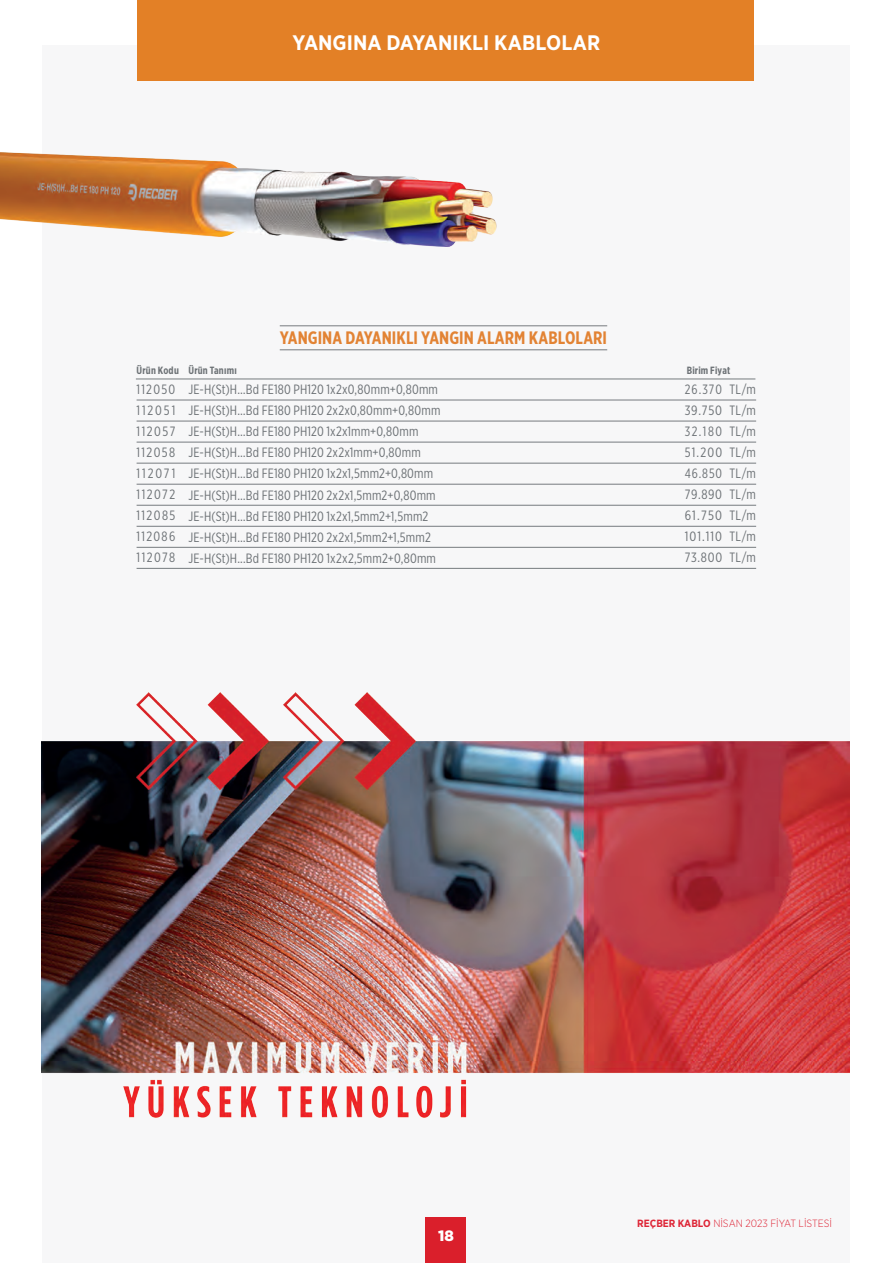
<style>
.page{position:relative;width:893px;height:1263px;background:#fff}
.page>*{position:absolute;margin:0;border:0;box-sizing:border-box;transform-origin:0 0}
.t1{font:700 21px "Gotham Narrow";color:#fff}
.t2{font:700 18px "Gotham X Narrow";letter-spacing:.005em;color:#e28334}
.t3{font:900 15px "Gotham";color:#fff}
.t4{font:13.5px/21px "Gotham X Narrow";letter-spacing:.015em;color:#6d7276;text-align:justify}
.t5{font:300 10.5px "Gotham Narrow";color:#de2637}
.t6{font:700 10.5px "Gotham X Narrow";letter-spacing:.02em;color:#6d7276}
.s1{font-weight:700}
</style>
<div class="page">
<div style="left:42px;top:45px;width:808px;height:1218px;background:#f7f7f8"></div>
<div style="left:426px;top:1218px;width:40px;height:45px;background:#da1f2b"></div>
<div style="left:137px;top:0;width:616px;height:81px;background:#e38026"></div>
<img style="left:0;top:152px;width:497px;height:95px">
<hr style="left:137px;top:400px;width:619px;height:1px;background:#767b7f">
<hr style="left:136px;top:379px;width:619px;height:1px;background:#767b7f">
<hr style="left:137px;top:421px;width:619px;height:1px;background:#767b7f">
<hr style="left:137px;top:442px;width:619px;height:1px;background:#767b7f">
<hr style="left:137px;top:463px;width:619px;height:1px;background:#767b7f">
<hr style="left:137px;top:484px;width:619px;height:1px;background:#767b7f">
<hr style="left:137px;top:505px;width:619px;height:1px;background:#767b7f">
<hr style="left:137px;top:526px;width:619px;height:1px;background:#767b7f">
<hr style="left:137px;top:547px;width:619px;height:1px;background:#767b7f">
<hr style="left:137px;top:568px;width:619px;height:1px;background:#767b7f">
<hr style="left:280px;top:349px;width:327px;height:1px;background:#767b7f">
<hr style="left:280px;top:325px;width:327px;height:1px;background:#767b7f">
<img style="left:42px;top:692px;width:808px;height:425px">
<h1 class="t1" style="left:293px;top:29px;width:309px">YANGINA DAYANIKLI KABLOLAR</h1>
<h2 class="t2" style="left:280px;top:326px;width:329px">YANGINA DAYANIKLI YANGIN ALARM KABLOLARI</h2>
<p class="t6" style="left:137px;top:364px;width:102px">Ürün Kodu Ürün Tanımı</p>
<p class="t6" style="left:687px;top:364px;width:45px">Birim Fiyat</p>
<p class="t4" style="left:137px;top:379px;width:40px">112050<br>112051<br>112057<br>112058<br>112071<br>112072<br>112085<br>112086<br>112078</p>
<p class="t4" style="left:685px;top:379px;width:39px">26.370<br>39.750<br>32.180<br>51.200<br>46.850<br>79.890<br>61.750<br>101.110<br>73.800</p>
<p class="t4" style="left:730px;top:379px;width:28px">TL/m TL/m TL/m TL/m TL/m TL/m TL/m TL/m TL/m</p>
<p class="t4" style="left:188px;top:379px;width:254px;text-align:left">JE-H(St)H…Bd FE180 PH120 1x2x0,80mm+0,80mm JE-H(St)H…Bd FE180 PH120 2x2x0,80mm+0,80mm JE-H(St)H…Bd FE180 PH120 1x2x1mm+0,80mm JE-H(St)H…Bd FE180 PH120 2x2x1mm+0,80mm JE-H(St)H…Bd FE180 PH120 1x2x1,5mm2+0,80mm JE-H(St)H…Bd FE180 PH120 2x2x1,5mm2+0,80mm JE-H(St)H…Bd FE180 PH120 1x2x1,5mm2+1,5mm2<br>JE-H(St)H…Bd FE180 PH120 2x2x1,5mm2+1,5mm2<br>JE-H(St)H...Bd FE180 PH120 1x2x2,5mm2+0,80mm</p>
<p class="t3" style="left:438px;top:1227px;width:17px">18</p>
<p class="t5" style="left:637px;top:1217px;width:196px"><span class="s1">REÇBER KABLO</span> NİSAN 2023 FİYAT LİSTESİ</p>
</div>
